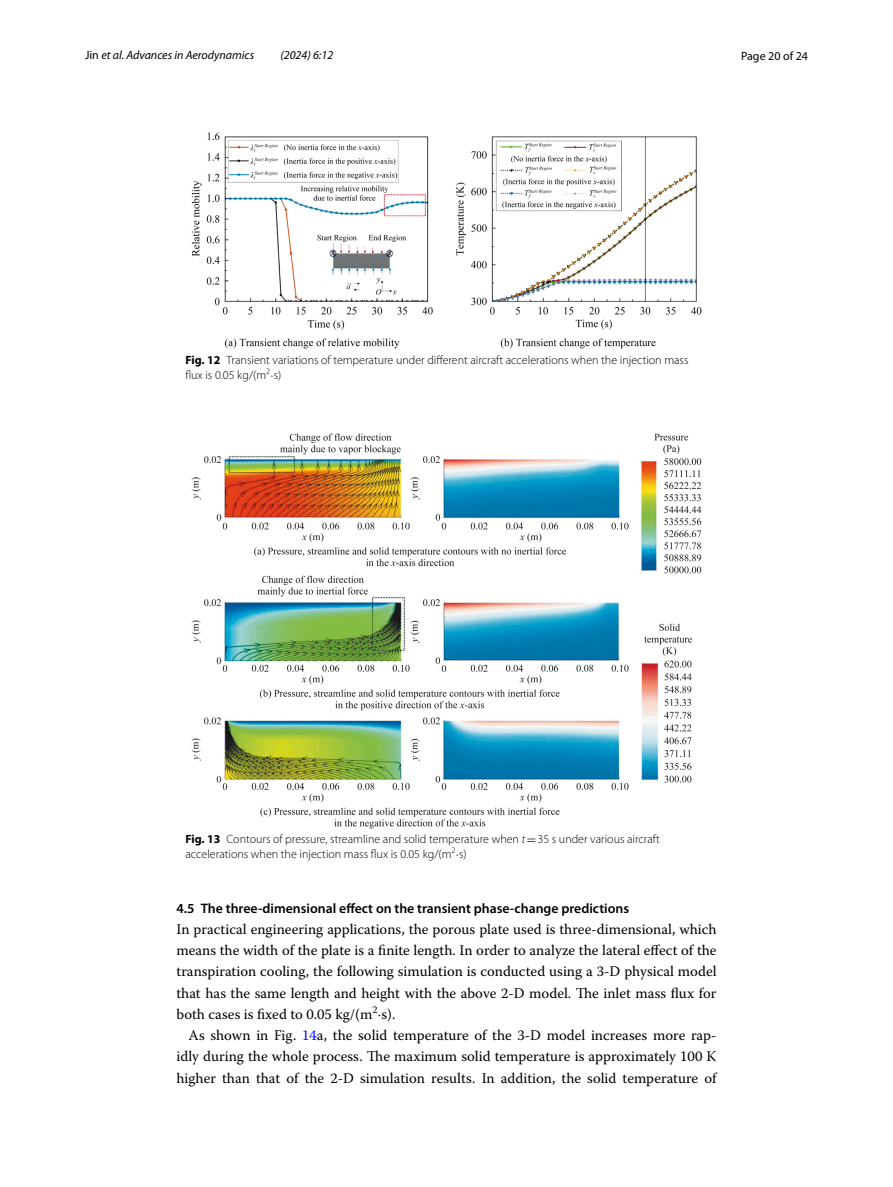
<style>
.page{position:relative;width:893px;height:1187px;background:#fff}
.page>*{position:absolute;margin:0;border:0;box-sizing:border-box;transform-origin:0 0}
.t1{font:14.7px/21.3px "Warnock Pro";color:#000;text-align:justify}
.t2{font:600 13.8px "Myriad Pro";color:#000}
.t3{font:300 12px/15px "Myriad Pro";color:#000}
.t4{font:italic 12px "Myriad Pro";color:#000}
.t5{font:12px "Myriad Pro";color:#000}
.s1{font-style:normal}
.s2{font-weight:700}
.s3{font-family:"MTSY";font-weight:400}
.s4{font-family:"Myriad Pro Light It 19";font-weight:400}
.s5{font-family:"MTSY"}
.s6{color:#00f}
</style>
<div class="page">
<img style="left:191px;top:133px;width:511px;height:215px">
<img style="left:191px;top:433px;width:511px;height:395px">
<p class="t4" style="left:85px;top:48px;width:171px"><span class="s1">Jin</span> et al. Advances in Aerodynamics</p>
<p class="t4" style="left:280px;top:48px;width:54px">(2024) 6:12</p>
<p class="t5" style="left:741px;top:48px;width:68px">Page 20 of 24</p>
<p class="t3" style="left:185px;top:352px;width:505px"><span class="s2">Fig. 12</span> Transient variations of temperature under different aircraft accelerations when the injection mass flux is 0.05 kg/(m<sup>2</sup><span class="s3">·</span>s)</p>
<p class="t3" style="left:185px;top:831px;width:476px"><span class="s2">Fig. 13</span> Contours of pressure, streamline and solid temperature when <span class="s4">t</span><span class="s3">=</span>35 s under various aircraft accelerations when the injection mass flux is 0.05 kg/(m<sup>2</sup><span class="s3">·</span>s)</p>
<p class="t2" style="left:176px;top:899px;width:454px">4.5 The three‑dimensional effect on the transient phase‑change predictions</p>
<p class="t1" style="left:176px;top:918px;width:542px">In practical engineering applications, the porous plate used is three-dimensional, which means the width of the plate is a finite length. In order to analyze the lateral effect of the transpiration cooling, the following simulation is conducted using a 3-D physical model that has the same length and height with the above 2-D model. The inlet mass flux for both cases is fixed to 0.05 kg/(m<sup>2</sup><span class="s5">·</span>s).</p>
<p class="t1" style="left:176px;top:1024px;width:542px;text-indent:12px">As shown in Fig. <span class="s6">14</span>a, the solid temperature of the 3-D model increases more rap&shy;idly during the whole process. The maximum solid temperature is approximately 100 K higher than that of the 2-D simulation results. In addition, the solid temperature of</p>
</div>
